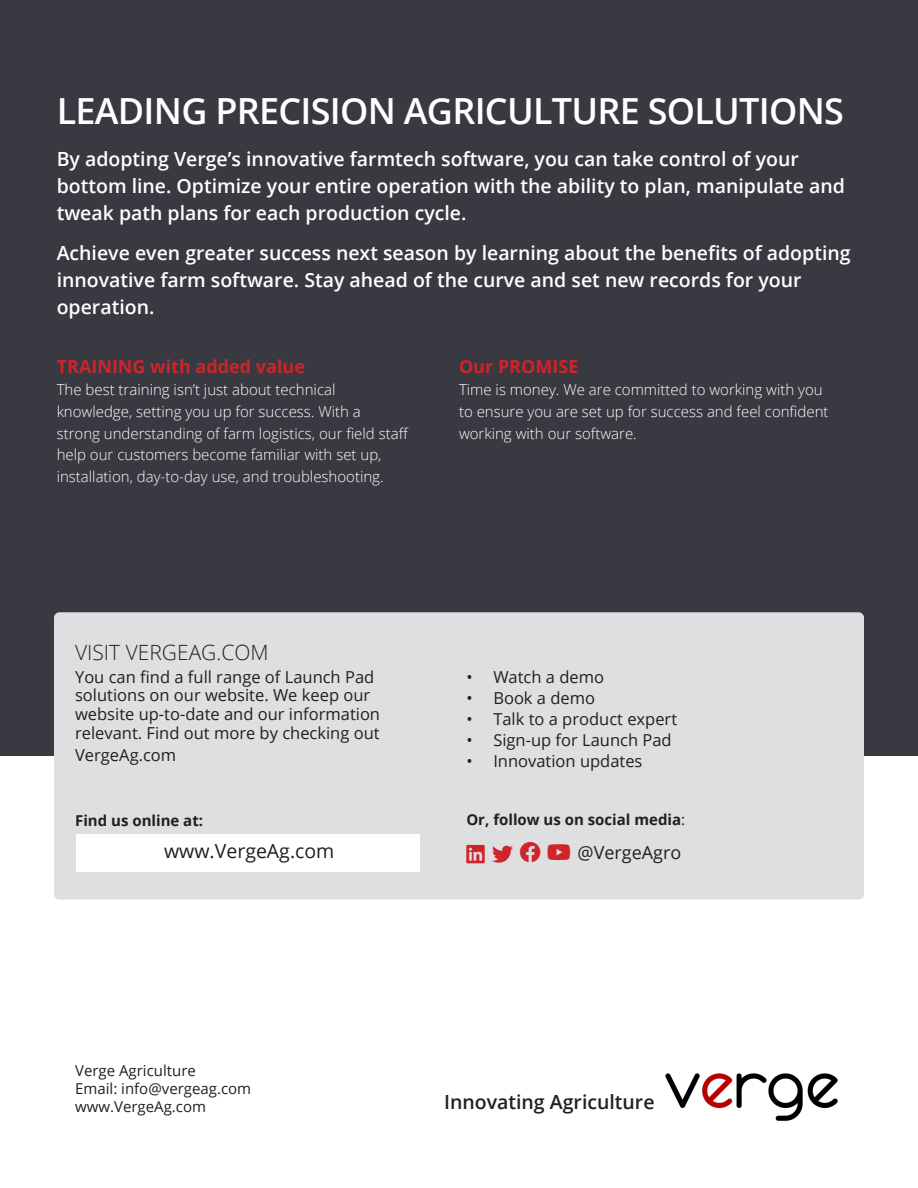
<style>
.page{position:relative;width:918px;height:1188px;background:#fff}
.page>*{position:absolute;margin:0;border:0;box-sizing:border-box;transform-origin:0 0}
.t1{font:600 36px "Open Sans";letter-spacing:-.02em;color:#fff}
.t2{font:300 21px "Open Sans";color:#231f20}
.t3{font:21px "Font Awesome 5 Brands";color:#d1232a}
.t4{font:600 19.5px/27px "Open Sans";color:#fff}
.t5{font:600 19.5px "Open Sans";color:#231f20}
.t6{font:19.5px "Open Sans";color:#231f20}
.t7{font:700 18px "Open Sans";color:#d1232a}
.t8{font:18px "Open Sans";color:#231f20}
.t9{font:16.5px/18.8px "Open Sans";color:#231f20}
.t10{font:300 15px/21.8px "Open Sans";color:#fff}
.t11{font:15px "Open Sans";color:#231f20}
.t12{font:700 15px "Open Sans";color:#231f20}
.s1{font-weight:400}
</style>
<div class="page">
<div style="left:0;top:0;width:918px;height:756px;background:#383941"></div>
<img style="left:665px;top:1073px;width:173px;height:48px">
<div style="left:54px;top:612px;width:810px;height:288px;background:#dedfe1;border-radius:5px"></div>
<div style="left:76px;top:834px;width:343px;height:37px;background:#fff"></div>
<p class="t1" style="left:57px;top:86px;width:789px">LEADING PRECISION AGRICULTURE SOLUTIONS</p>
<p class="t4" style="left:57px;top:145px;width:790px">By adopting Verge’s innovative farmtech software, you can take control of your bottom line. Optimize your entire operation with the ability to plan, manipulate and tweak path plans for each production cycle.</p>
<p class="t4" style="left:57px;top:239px;width:795px">Achieve even greater success next season by learning about the benefits of adopting innovative farm software. Stay ahead of the curve and set new records for your operation.</p>
<p class="t7" style="left:57px;top:354px;width:250px">TRAINING with added value</p>
<p class="t7" style="left:459px;top:354px;width:121px">Our PROMISE</p>
<p class="t10" style="left:57px;top:378px;width:353px">The best training isn’t just about technical knowledge, setting you up for success. With a<br>strong understanding of farm logistics, our field staff help our customers become familiar with set up, installation, day-to-day use, and troubleshooting.</p>
<p class="t10" style="left:459px;top:378px;width:371px">Time is money. We are committed to working with you to ensure you are set up for success and feel confident working with our software.</p>
<p class="t2" style="left:75px;top:638px;width:195px">VISIT VERGEAG.COM</p>
<p class="t9" style="left:75px;top:667px;width:306px">You can find a full range of Launch Pad solutions on our website. We keep our website up-to-date and our information relevant. Find out more by checking out</p>
<p class="t9" style="left:75px;top:745px;width:103px">VergeAg.com</p>
<p class="t12" style="left:75px;top:810px;width:130px">Find us online at:</p>
<p class="t6" style="left:164px;top:838px;width:172px">www.VergeAg.com</p>
<p class="t9" style="left:466px;top:667px;width:139px">• Watch a demo</p>
<p class="t9" style="left:466px;top:688px;width:130px">• Book a demo</p>
<p class="t9" style="left:466px;top:709px;width:212px">• Talk to a product expert</p>
<p class="t9" style="left:466px;top:730px;width:207px">• Sign-up for Launch Pad</p>
<p class="t9" style="left:466px;top:751px;width:178px">• Innovation updates</p>
<p class="t12" style="left:466px;top:808px;width:220px">Or, follow us on social media<span class="s1">:</span></p>
<p class="t3" style="left:466px;top:843px;width:48px">■■ ▼▼</p>
<p class="t3" style="left:520px;top:842px;width:53px">□□ □◆▼◆</p>
<p class="t8" style="left:578px;top:841px;width:105px">@VergeAgro</p>
<p class="t11" style="left:75px;top:1061px;width:122px">Verge Agriculture</p>
<p class="t11" style="left:75px;top:1079px;width:178px">Email: info@vergeag.com</p>
<p class="t11" style="left:75px;top:1097px;width:132px">www.VergeAg.com</p>
<p class="t5" style="left:444px;top:1089px;width:212px">Innovating Agriculture</p>
</div>
